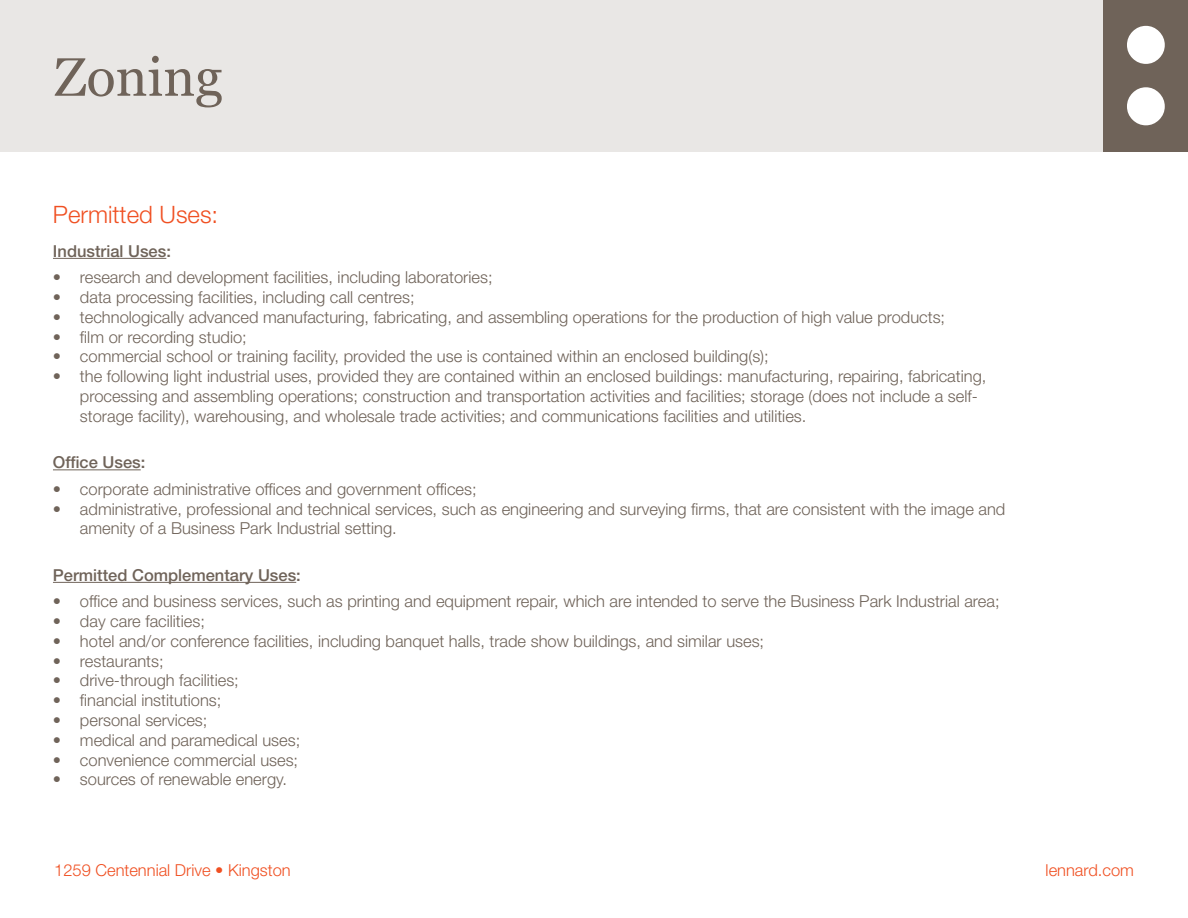
<style>
.page{position:relative;width:1188px;height:918px;background:#fff}
.page>*{position:absolute;margin:0;border:0;box-sizing:border-box;transform-origin:0 0}
.Header_5_-_Georgia_20pt{font:54px "Georgia";color:#6f6359}
.Heading_3{font:300 24px "Helvetica Neue LT Std";color:#f05022}
.t1{font:300 16.5px/19.8px "Helvetica Neue LT Std";color:#6f6359}
.Paragraph{font:500 16.5px "Helvetica Neue LT Std";color:#6f6359}
.Small_Text_9pt{font:300 16.5px "Helvetica Neue LT Std";color:#f05022}
.Paragraph-2{font:300 16.5px "Helvetica Neue LT Std";color:#f05022}
</style>
<div class="page">
<div style="left:0;top:0;width:1188px;height:151px;background:#e9e7e5"></div>
<div style="left:1104px;top:0;width:84px;height:151px;background:#6f6359"></div>
<svg style="left:1127px;top:26px;width:38px;height:99px"></svg>
<hr style="left:53px;top:258px;width:113px;height:1px;background:#6f6359">
<hr style="left:53px;top:469px;width:88px;height:1px;background:#6f6359">
<hr style="left:53px;top:582px;width:243px;height:1px;background:#6f6359">
<p class="Header_5_-_Georgia_20pt" style="left:54px;top:44px;width:170px">Zoning</p>
<p class="Heading_3" style="left:53px;top:200px;width:167px">Permitted Uses:</p>
<p class="Paragraph" style="left:53px;top:241px;width:119px">Industrial Uses:</p>
<p class="t1" style="left:53px;top:267px;width:441px">• research and development facilities, including laboratories;</p>
<p class="t1" style="left:53px;top:287px;width:363px">• data processing facilities, including call centres;</p>
<p class="t1" style="left:53px;top:307px;width:894px">• technologically advanced manufacturing, fabricating, and assembling operations for the production of high value products;</p>
<p class="t1" style="left:53px;top:327px;width:195px">• film or recording studio;</p>
<p class="t1" style="left:53px;top:346px;width:717px">• commercial school or training facility, provided the use is contained within an enclosed building(s);</p>
<p class="t1" style="left:80px;top:366px;width:908px;text-indent:-27px">• the following light industrial uses, provided they are contained within an enclosed buildings: manufacturing, repairing, fabricating, processing and assembling operations; construction and transportation activities and facilities; storage (does not include a self&shy;storage facility), warehousing, and wholesale trade activities; and communications facilities and utilities.</p>
<p class="Paragraph" style="left:53px;top:453px;width:94px">Office Uses:</p>
<p class="t1" style="left:53px;top:479px;width:425px">• corporate administrative offices and government offices;</p>
<p class="t1" style="left:80px;top:498px;width:927px;text-indent:-27px">• administrative, professional and technical services, such as engineering and surveying firms, that are consistent with the image and amenity of a Business Park Industrial setting.</p>
<p class="Paragraph" style="left:53px;top:565px;width:249px">Permitted Complementary Uses:</p>
<p class="t1" style="left:53px;top:591px;width:948px">• office and business services, such as printing and equipment repair, which are intended to serve the Business Park Industrial area;</p>
<p class="t1" style="left:53px;top:611px;width:154px">• day care facilities;</p>
<p class="t1" style="left:53px;top:631px;width:713px">• hotel and/or conference facilities, including banquet halls, trade show buildings, and similar uses;</p>
<p class="t1" style="left:53px;top:651px;width:112px">• restaurants;</p>
<p class="t1" style="left:53px;top:670px;width:187px">• drive-through facilities;</p>
<p class="t1" style="left:53px;top:690px;width:170px">• financial institutions;</p>
<p class="t1" style="left:53px;top:710px;width:156px">• personal services;</p>
<p class="t1" style="left:53px;top:730px;width:249px">• medical and paramedical uses;</p>
<p class="t1" style="left:53px;top:750px;width:247px">• convenience commercial uses;</p>
<p class="t1" style="left:53px;top:769px;width:235px">• sources of renewable energy.</p>
<p class="Small_Text_9pt" style="left:54px;top:860px;width:238px">1259 Centennial Drive • Kingston</p>
<p class="Paragraph-2" style="left:1046px;top:860px;width:90px">lennard.com</p>
</div>
